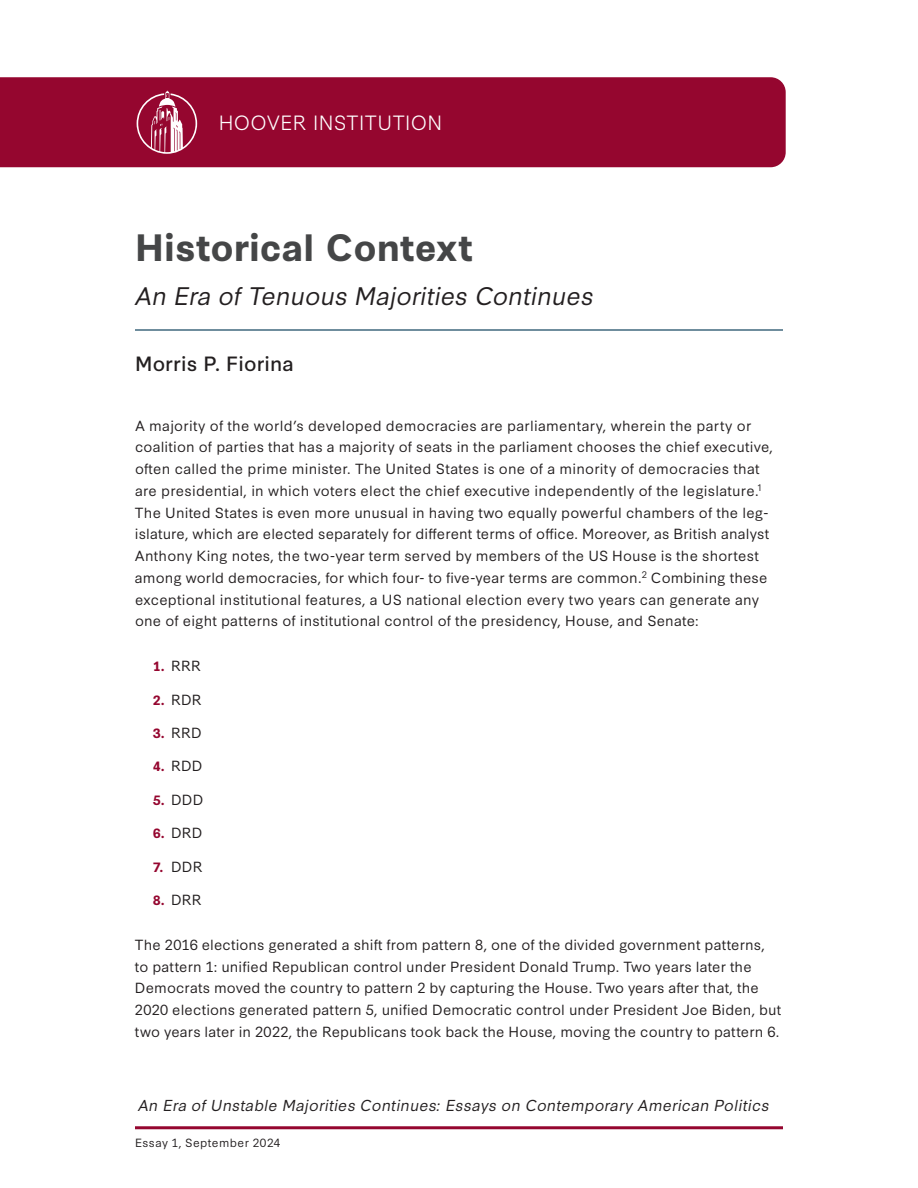
<style>
.page{position:relative;width:918px;height:1188px;background:#fff}
.page>*{position:absolute;margin:0;border:0;box-sizing:border-box;transform-origin:0 0}
.t1{font:700 36px "Synthese";letter-spacing:.005em;color:#454647}
.t2{font:italic 24px "Synthese";letter-spacing:-.005em;color:#231f20}
.t3{font:300 19.5px "Synthese";letter-spacing:.02em;color:#fff}
.t4{font:19.5px "Synthese";letter-spacing:.005em;color:#231f20}
.t5{font:italic 15px "Synthese";letter-spacing:.015em;color:#231f20}
.t6{font:13.8px/21.8px "Synthese";letter-spacing:.01em;color:#231f20}
.t7{font:11.25px "Synthese";letter-spacing:.035em;color:#231f20}
.s1{font-weight:700;font-size:12.75px;color:#95062f}
</style>
<div class="page">
<div style="left:0;top:77px;width:786px;height:90px;background:#95062f"></div>
<svg style="left:137px;top:91px;width:60px;height:63px;background:#af4362"></svg>
<hr style="left:135px;top:329px;width:648px;height:2px;background:#40687e">
<hr style="left:135px;top:1126px;width:648px;height:3px;background:#95062f">
<h3 class="t3" style="left:219px;top:106px;width:225px">HOOVER INSTITUTION</h3>
<h1 class="t1" style="left:135px;top:219px;width:340px">Historical Context</h1>
<h2 class="t2" style="left:135px;top:276px;width:460px">An Era of Tenuous Majorities Continues</h2>
<h3 class="t4" style="left:135px;top:347px;width:160px">Morris P. Fiorina</h3>
<p class="t6" style="left:135px;top:413px;width:640px">A majority of the world’s developed democracies are parliamentary, wherein the party or coalition of parties that has a majority of seats in the parliament chooses the chief executive, ofen called the prime minister. The United States is one of a minority of democracies that are presidential, in which voters elect the chief executive independently of the legislature.<sup>1<br></sup>The United States is even more unusual in having two equally powerful chambers of the leg&shy;islature, which are elected separately for diferent terms of ofce. Moreover, as British analyst Anthony King notes, the two-year term served by members of the US House is the shortest among world democracies, for which four- to fve-year terms are common.<sup>2</sup> Combining these exceptional institutional features, a US national election every two years can generate any one of eight patterns of institutional control of the presidency, House, and Senate:</p>
<p class="t6" style="left:153px;top:654px;width:50px"><span class="s1">1.</span> RRR</p>
<p class="t6" style="left:153px;top:687px;width:50px"><span class="s1">2.</span> RDR</p>
<p class="t6" style="left:153px;top:721px;width:50px"><span class="s1">3.</span> RRD</p>
<p class="t6" style="left:153px;top:754px;width:51px"><span class="s1">4.</span> RDD</p>
<p class="t6" style="left:153px;top:787px;width:52px"><span class="s1">5.</span> DDD</p>
<p class="t6" style="left:153px;top:821px;width:51px"><span class="s1">6.</span> DRD</p>
<p class="t6" style="left:153px;top:854px;width:51px"><span class="s1">7.</span> DDR</p>
<p class="t6" style="left:153px;top:888px;width:50px"><span class="s1">8.</span> DRR</p>
<p class="t6" style="left:135px;top:933px;width:648px">The 2016 elections generated a shif from pattern 8, one of the divided government patterns, to pattern 1: unifed Republican control under President Donald Trump. Two years later the Democrats moved the country to pattern 2 by capturing the House. Two years afer that, the 2020 elections generated pattern 5, unifed Democratic control under President Joe Biden, but two years later in 2022, the Republicans took back the House, moving the country to pattern 6.</p>
<p class="t5" style="left:138px;top:1093px;width:633px">An Era of Unstable Majorities Continues: Essays on Contemporary American Politics</p>
<p class="t7" style="left:135px;top:1134px;width:147px">Essay 1, September 2024</p>
</div>
